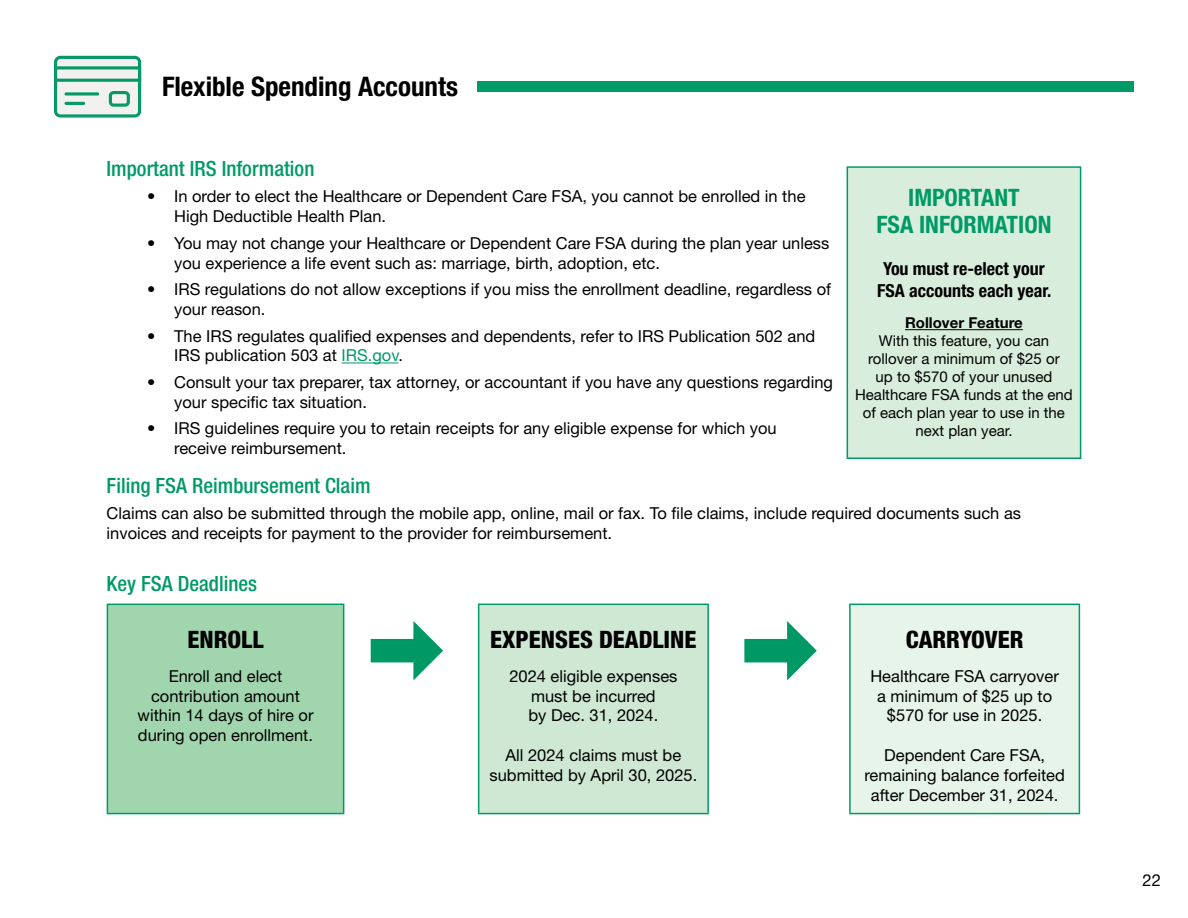
<style>
.page{position:relative;width:1188px;height:918px;background:#fff}
.page>*{position:absolute;margin:0;border:0;box-sizing:border-box;transform-origin:0 0}
.t1{font:700 condensed 27px "Helvetica Neue LT Std";color:#000}
.t2{font:800 condensed 24px "Helvetica Neue LT Std";color:#000}
.t3{font:700 condensed 24px/27px "Helvetica Neue LT Std";color:#009a66;text-align:center}
.t4{font:500 condensed 21px "Helvetica Neue LT Std";color:#009a66}
.t5{font:700 condensed 18px/21.6px "Helvetica Neue LT Std";color:#000;text-align:center}
.t6{font:16.5px/19.8px "Helvetica Neue LT Std";color:#000}
.t7{font:15px/18px "Helvetica Neue LT Std";color:#000;text-align:center}
.t8{font:700 15px "Helvetica Neue LT Std";color:#000}
.s1{color:#009a66}
</style>
<div class="page">
<svg style="left:54px;top:56px;width:87px;height:62px"></svg>
<svg style="left:65px;top:92px;width:34px;height:4px"></svg>
<hr style="left:65px;top:102px;width:20px;height:3px;background:#059967;border-radius:2px">
<div style="left:477px;top:82px;width:657px;height:10px;background:#009a66"></div>
<hr style="left:342px;top:363px;width:56px;height:1px;background:#009a66">
<div style="left:107px;top:604px;width:237px;height:210px;background:#a1d5ae"></div>
<div style="left:479px;top:604px;width:229px;height:210px;background:#cee8d4"></div>
<div style="left:850px;top:604px;width:229px;height:210px;background:#e7f4e9"></div>
<hr style="left:107px;top:604px;width:237px;height:1px;background:#009a66">
<hr style="left:107px;top:605px;width:1px;height:208px;background:#009a66">
<hr style="left:343px;top:605px;width:1px;height:208px;background:#009a66">
<hr style="left:107px;top:813px;width:237px;height:1px;background:#009a66">
<hr style="left:478px;top:604px;width:231px;height:1px;background:#009a66">
<hr style="left:478px;top:605px;width:1px;height:208px;background:#009a66">
<hr style="left:707px;top:605px;width:2px;height:208px;background:#009a66">
<hr style="left:478px;top:813px;width:231px;height:1px;background:#009a66">
<hr style="left:849px;top:604px;width:231px;height:1px;background:#009a66">
<hr style="left:849px;top:605px;width:2px;height:208px;background:#009a66">
<hr style="left:1079px;top:605px;width:1px;height:208px;background:#009a66">
<hr style="left:849px;top:813px;width:231px;height:1px;background:#009a66">
<div style="left:847px;top:167px;width:234px;height:291px;background:#d8eddc"></div>
<hr style="left:905px;top:329px;width:118px;height:1px;background:#000">
<div style="left:847px;top:166px;width:234px;height:293px;border:2px solid #009a66"></div>
<svg style="left:371px;top:621px;width:72px;height:59px"></svg>
<svg style="left:744px;top:621px;width:73px;height:59px"></svg>
<h1 class="t1" style="left:162px;top:70px;width:298px">Flexible Spending Accounts</h1>
<p class="t4" style="left:107px;top:156px;width:209px">Important IRS Information</p>
<p class="t6" style="left:174px;top:186px;width:633px;text-indent:-27px">• In order to elect the Healthcare or Dependent Care FSA, you cannot be enrolled in the<br>High Deductible Health Plan.</p>
<p class="t6" style="left:174px;top:233px;width:657px;text-indent:-27px">• You may not change your Healthcare or Dependent Care FSA during the plan year unless you experience a life event such as: marriage, birth, adoption, etc.</p>
<p class="t6" style="left:174px;top:279px;width:659px;text-indent:-27px">• IRS regulations do not allow exceptions if you miss the enrollment deadline, regardless of your reason.</p>
<p class="t6" style="left:174px;top:326px;width:643px;text-indent:-27px">• The IRS regulates qualified expenses and dependents, refer to IRS Publication 502 and<br>IRS publication 503 at <span class="s1">IRS.gov</span>.</p>
<p class="t6" style="left:174px;top:372px;width:660px;text-indent:-27px">• Consult your tax preparer, tax attorney, or accountant if you have any questions regarding your specific tax situation.</p>
<p class="t6" style="left:174px;top:418px;width:604px;text-indent:-27px">• IRS guidelines require you to retain receipts for any eligible expense for which you receive reimbursement.</p>
<p class="t4" style="left:107px;top:473px;width:265px">Filing FSA Reimbursement Claim</p>
<p class="t6" style="left:107px;top:503px;width:916px">Claims can also be submitted through the mobile app, online, mail or fax. To file claims, include required documents such as invoices and receipts for payment to the provider for reimbursement.</p>
<p class="t4" style="left:107px;top:571px;width:152px">Key FSA Deadlines</p>
<h2 class="t2" style="left:188px;top:625px;width:78px">ENROLL</h2>
<p class="t6" style="left:138px;top:666px;width:178px;text-align:center">Enroll and elect contribution amount within 14 days of hire or during open enrollment.</p>
<h2 class="t3" style="left:876px;top:184px;width:177px">IMPORTANT<br>FSA INFORMATION</h2>
<p class="t5" style="left:877px;top:258px;width:176px">You must re-elect your<br>FSA accounts each year.</p>
<p class="t8" style="left:905px;top:314px;width:119px">Rollover Feature</p>
<p class="t7" style="left:855px;top:332px;width:219px">With this feature, you can rollover a minimum of $25 or<br>up to $570 of your unused<br>Healthcare FSA funds at the end of each plan year to use in the next plan year.</p>
<h2 class="t2" style="left:490px;top:625px;width:208px">EXPENSES DEADLINE</h2>
<p class="t6" style="left:509px;top:666px;width:170px;text-align:center">2024 eligible expenses must be incurred<br>by Dec. 31, 2024.</p>
<p class="t6" style="left:489px;top:745px;width:209px;text-align:center">All 2024 claims must be submitted by April 30, 2025.</p>
<h2 class="t2" style="left:906px;top:625px;width:119px">CARRYOVER</h2>
<p class="t6" style="left:870px;top:666px;width:190px;text-align:center">Healthcare FSA carryover a minimum of $25 up to $570 for use in 2025.</p>
<p class="t6" style="left:864px;top:745px;width:202px;text-align:center">Dependent Care FSA, remaining balance forfeited after December 31, 2024.</p>
<p class="t6" style="left:1143px;top:870px;width:20px">22</p>
</div>
